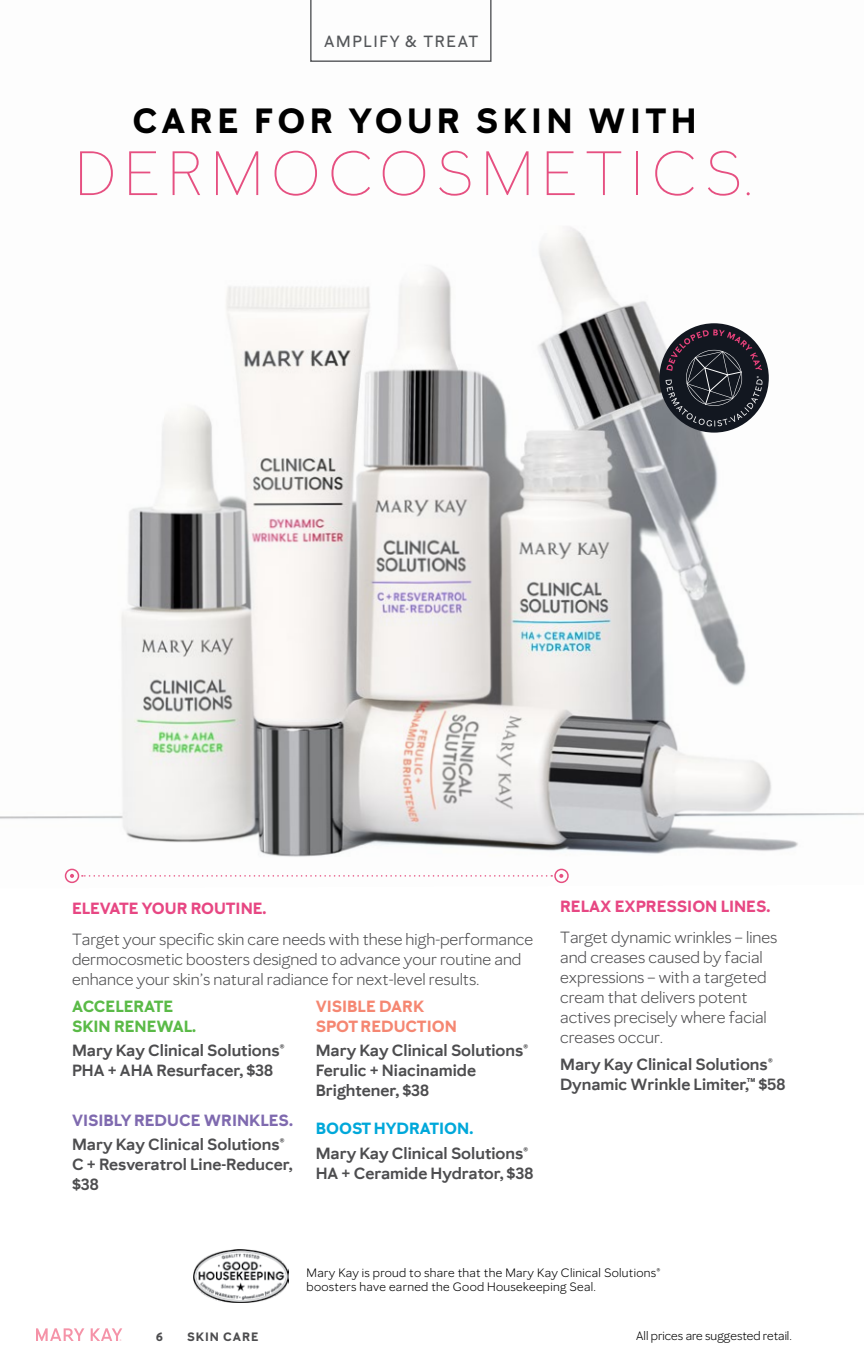
<style>
.page{position:relative;width:864px;height:1368px;background:#fff}
.page>*{position:absolute;margin:0;border:0;box-sizing:border-box;transform-origin:0 0}
.Secondary_-_Copy_Bullets{font:300 61.6px "Mary Kay Sans";letter-spacing:.125em;color:#e65081}
.Secondary_-_Copy_Bullets-2{font:700 34.6px "Mary Kay Sans";letter-spacing:.125em;color:#000}
.Section_Header{font:600 16px/20px "Mary Kay Sans";color:#4d4d4f}
.Secondary_-_body_copy{font:16px/20px "Mary Kay Sans";color:#4d4d4f}
.Product_Description_Copy{font:16px/20px "Mary Kay Sans";color:#4d4d4f}
.Headline{font:700 16px "Mary Kay Sans";color:#e74783}
.Section_Header-2{font:700 16px/20px "Mary Kay Sans";color:#f58772}
.Section_Header-3{font:700 16px/20px "Mary Kay Sans";color:#5aba47}
.Section_Header-4{font:700 16px "Mary Kay Sans";color:#7f6aaf}
.Section_Header-5{font:700 16px "Mary Kay Sans";color:#00a8da}
.Regimen_Header{font:500 16px "Mary Kay Sans";letter-spacing:.1em;color:#55575a}
.Product_Description_Copy-2{font:12px/14px "Mary Kay Sans";letter-spacing:.025em;color:#000}
.Footnote{font:12px "Mary Kay Sans";color:#000}
.MASTER_Spread_Footer{font:700 12px "Mary Kay Sans";letter-spacing:.08em;color:#4d4d4f}
</style>
<div class="page">
<hr style="left:863px;top:0;width:1px;height:1368px;background:#fde6ea">
<img style="left:863px;top:888px;width:1px;height:238px">
<img style="left:0;top:0;width:864px;height:888px">
<div style="left:659px;top:323px;width:110px;height:110px;background:#121720;border-radius:50%"></div>
<svg style="left:666px;top:329px;width:97px;height:97px"></svg>
<svg style="left:82px;top:875px;width:470px;height:2px"></svg>
<div style="left:65px;top:869px;width:14px;height:14px;border:2px solid #e65081;border-radius:50%"></div>
<svg style="left:70px;top:874px;width:4px;height:4px"></svg>
<div style="left:554px;top:869px;width:15px;height:14px;border:2px solid #e65081;border-radius:50%"></div>
<svg style="left:559px;top:874px;width:4px;height:4px"></svg>
<svg style="left:310px;top:0;width:182px;height:62px"></svg>
<svg style="left:36px;top:1328px;width:48px;height:13px"></svg>
<svg style="left:91px;top:1328px;width:31px;height:13px"></svg>
<img style="left:194px;top:1249px;width:95px;height:53px">
<p class="Regimen_Header" style="left:324px;top:31px;width:155px">AMPLIFY &amp; TREAT</p>
<p class="Secondary_-_Copy_Bullets-2" style="left:133px;top:100px;width:566px">CARE FOR YOUR SKIN WITH</p>
<p class="Secondary_-_Copy_Bullets" style="left:75px;top:136px;width:681px">DERMOCOSMETICS.</p>
<p class="Headline" style="left:72px;top:898px;width:196px">ELEVATE YOUR ROUTINE.</p>
<p class="Secondary_-_body_copy" style="left:72px;top:929px;width:463px">Target your specific skin care needs with these high-performance dermocosmetic boosters designed to advance your routine and enhance your skin’s natural radiance for next-level results.</p>
<p class="Section_Header-3" style="left:72px;top:996px;width:126px">ACCELERATE<br>SKIN RENEWAL.</p>
<p class="Section_Header" style="left:72px;top:1041px;width:214px">Mary Kay Clinical Solutions®<br>PHA + AHA Resurfacer, $38</p>
<p class="Section_Header-4" style="left:72px;top:1110px;width:222px">VISIBLY REDUCE WRINKLES.</p>
<p class="Section_Header" style="left:72px;top:1135px;width:222px">Mary Kay Clinical Solutions®<br>C + Resveratrol Line-Reducer, $38</p>
<p class="Section_Header-2" style="left:316px;top:996px;width:143px">VISIBLE DARK<br>SPOT REDUCTION</p>
<p class="Section_Header" style="left:316px;top:1041px;width:214px">Mary Kay Clinical Solutions®<br>Ferulic + Niacinamide<br>Brightener, $38</p>
<p class="Section_Header-5" style="left:316px;top:1119px;width:159px">BOOST HYDRATION.</p>
<p class="Section_Header" style="left:316px;top:1143px;width:219px">Mary Kay Clinical Solutions®<br>HA + Ceramide Hydrator, $38</p>
<p class="Headline" style="left:560px;top:896px;width:212px">RELAX EXPRESSION LINES.</p>
<p class="Product_Description_Copy" style="left:560px;top:927px;width:219px">Target dynamic wrinkles – lines and creases caused by facial expressions – with a targeted cream that delivers potent actives precisely where facial creases occur.</p>
<p class="Section_Header" style="left:560px;top:1054px;width:227px">Mary Kay Clinical Solutions®<br>Dynamic Wrinkle Limiter,™ $58</p>
<p class="MASTER_Spread_Footer" style="left:156px;top:1329px;width:8px">6</p>
<p class="MASTER_Spread_Footer" style="left:187px;top:1329px;width:73px">SKIN CARE</p>
<p class="Product_Description_Copy-2" style="left:307px;top:1265px;width:355px">Mary Kay is proud to share that the Mary Kay Clinical Solutions® boosters have earned the Good Housekeeping Seal.</p>
<p class="Footnote" style="left:636px;top:1328px;width:157px">All prices are suggested retail.</p>
</div>
